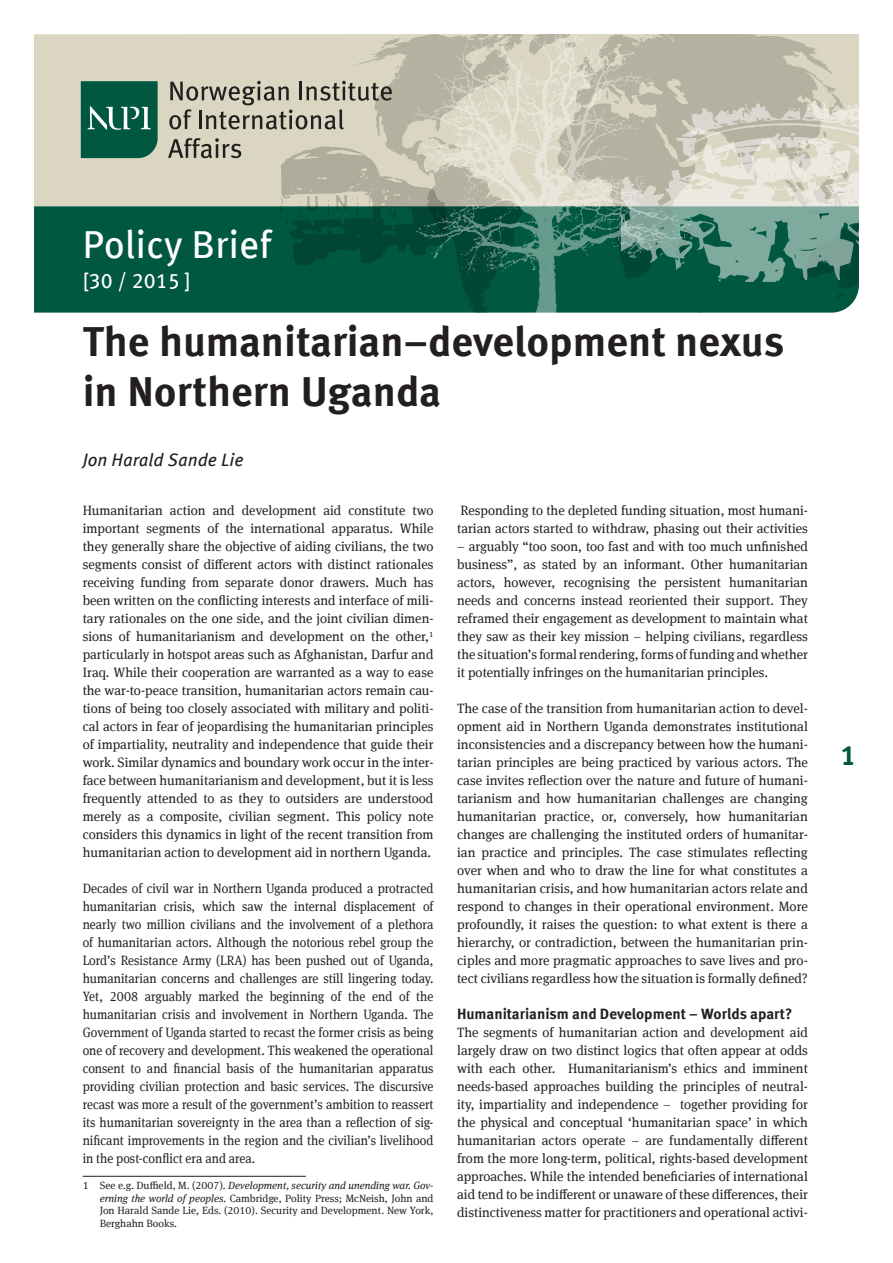
<style>
.page{position:relative;width:893px;height:1263px;background:#fff}
.page>*{position:absolute;margin:0;border:0;box-sizing:border-box;transform-origin:0 0}
.t1{font:700 42px/50.4px "Meta Offc Pro";color:#231f20}
.t2{font:39px "Meta Offc Pro";color:#fff}
.t3{font:700 27.75px "Meta Offc Pro";color:#005840}
.t4{font:21px "Meta Offc Pro";color:#fff}
.t5{font:italic 18px "Meta Offc Pro";color:#231f20}
.t6{font:700 15px "Meta Offc Pro";color:#231f20}
.t7{font:13.5px/18px "Meta Serif Offc Pro";color:#231f20;text-align:justify}
.t8{font:13.5px/18px "Meta Serif Offc Pro";color:#231f20;text-align:justify;scale:.92 1}
.t9{font:10.5px/12.6px "Meta Serif Offc Pro";color:#231f20;text-align:justify}
.s1{font-style:italic}
</style>
<div class="page">
<div style="left:34px;top:34px;width:825px;height:172px;background:#dad6c2"></div>
<div style="left:34px;top:206px;width:821px;height:106px;background:#005840"></div>
<svg style="left:692px;top:34px;width:140px;height:51px;fill:#b4b1a0"></svg>
<svg style="left:354px;top:39px;width:57px;height:273px;fill:#005840"></svg>
<svg style="left:381px;top:37px;width:21px;height:12px"></svg>
<svg style="left:692px;top:85px;width:167px;height:215px"></svg>
<img style="left:411px;top:34px;width:281px;height:278px">
<svg style="left:81px;top:81px;width:77px;height:77px;background:#176750"></svg>
<svg style="left:168px;top:81px;width:301px;height:185px"></svg>
<hr style="left:83px;top:1176px;width:223px;height:1px;background:#231f20">
<h2 class="t2" style="left:83px;top:215px;width:190px">Policy Brief</h2>
<h3 class="t4" style="left:83px;top:265px;width:109px">[30 / 2015 ]</h3>
<h1 class="t1" style="left:83px;top:313px;width:703px">The humanitarian–development nexus in Northern Uganda</h1>
<h3 class="t5" style="left:83px;top:446px;width:162px">Jon Harald Sande Lie</h3>
<p class="t7" style="left:83px;top:501px;width:352px">Humanitarian action and development aid constitute two important segments of the international apparatus. While they generally share the objective of aiding civilians, the two segments consist of different actors with distinct rationales receiving funding from separate donor drawers. Much has been written on the conflicting interests and interface of mili&shy;tary rationales on the one side, and the joint civilian dimen&shy;sions of humanitarianism and development on the other,<sup>1 </sup>particularly in hotspot areas such as Afghanistan, Darfur and Iraq. While their cooperation are warranted as a way to ease the war-to-peace transition, humanitarian actors remain cau&shy;tions of being too closely associated with military and politi&shy;cal actors in fear of jeopardising the humanitarian principles of impartiality, neutrality and independence that guide their work. Similar dynamics and boundary work occur in the inter&shy;face between humanitarianism and development, but it is less frequently attended to as they to outsiders are understood merely as a composite, civilian segment. This policy note considers this dynamics in light of the recent transition from humanitarian action to development aid in northern Uganda.</p>
<p class="t8" style="left:83px;top:879px;width:383px">Decades of civil war in Northern Uganda produced a protracted humanitarian crisis, which saw the internal displacement of nearly two million civilians and the involvement of a plethora of humanitarian actors. Although the notorious rebel group the Lord’s Resistance Army (LRA) has been pushed out of Uganda, humanitarian concerns and challenges are still lingering today.<br>Yet, 2008 arguably marked the beginning of the end of the humanitarian crisis and involvement in Northern Uganda. The Government of Uganda started to recast the former crisis as being one of recovery and development. This weakened the operational consent to and financial basis of the humanitarian apparatus providing civilian protection and basic services. The discursive recast was more a result of the government’s ambition to reassert its humanitarian sovereignty in the area than a reflection of sig&shy;nificant improvements in the region and the civilian’s livelihood in the post-conflict era and area.</p>
<p class="t7" style="left:457px;top:501px;width:352px">Responding to the depleted funding situation, most humani&shy;tarian actors started to withdraw, phasing out their activities</p>
<p class="t7" style="left:457px;top:537px;width:352px">– arguably “too soon, too fast and with too much unfinished business”, as stated by an informant. Other humanitarian actors, however, recognising the persistent humanitarian needs and concerns instead reoriented their support. They reframed their engagement as development to maintain what they saw as their key mission – helping civilians, regardless the situation’s formal rendering, forms of funding and whether it potentially infringes on the humanitarian principles.</p>
<p class="t7" style="left:457px;top:699px;width:352px">The case of the transition from humanitarian action to devel&shy;opment aid in Northern Uganda demonstrates institutional inconsistencies and a discrepancy between how the humani&shy;tarian principles are being practiced by various actors. The case invites reflection over the nature and future of humani&shy;tarianism and how humanitarian challenges are changing humanitarian practice, or, conversely, how humanitarian changes are challenging the instituted orders of humanitar&shy;ian practice and principles. The case stimulates reflecting over when and who to draw the line for what constitutes a humanitarian crisis, and how humanitarian actors relate and respond to changes in their operational environment. More profoundly, it raises the question: to what extent is there a hierarchy, or contradiction, between the humanitarian prin&shy;ciples and more pragmatic approaches to save lives and pro&shy;tect civilians regardless how the situation is formally defined?</p>
<p class="t6" style="left:457px;top:1002px;width:337px">Humanitarianism and Development – Worlds apart?</p>
<p class="t7" style="left:457px;top:1023px;width:352px">The segments of humanitarian action and development aid largely draw on two distinct logics that often appear at odds with each other. Humanitarianism’s ethics and imminent needs-based approaches building the principles of neutral&shy;ity, impartiality and independence – together providing for the physical and conceptual ‘humanitarian space’ in which humanitarian actors operate – are fundamentally different from the more long-term, political, rights-based development approaches. While the intended beneficiaries of international aid tend to be indifferent or unaware of these differences, their distinctiveness matter for practitioners and operational activi-</p>
<p class="t9" style="left:100px;top:1178px;width:335px;text-indent:-17px">1 See e.g. Duffield, M. (2007). <span class="s1">Development, security and unending war. Gov&shy;erning the world of peoples</span>. Cambridge, Polity Press; McNeish, John and Jon Harald Sande Lie, Eds. (2010). Security and Development. New York, Berghahn Books.</p>
<h3 class="t3" style="left:840px;top:734px;width:17px">1</h3>
</div>
